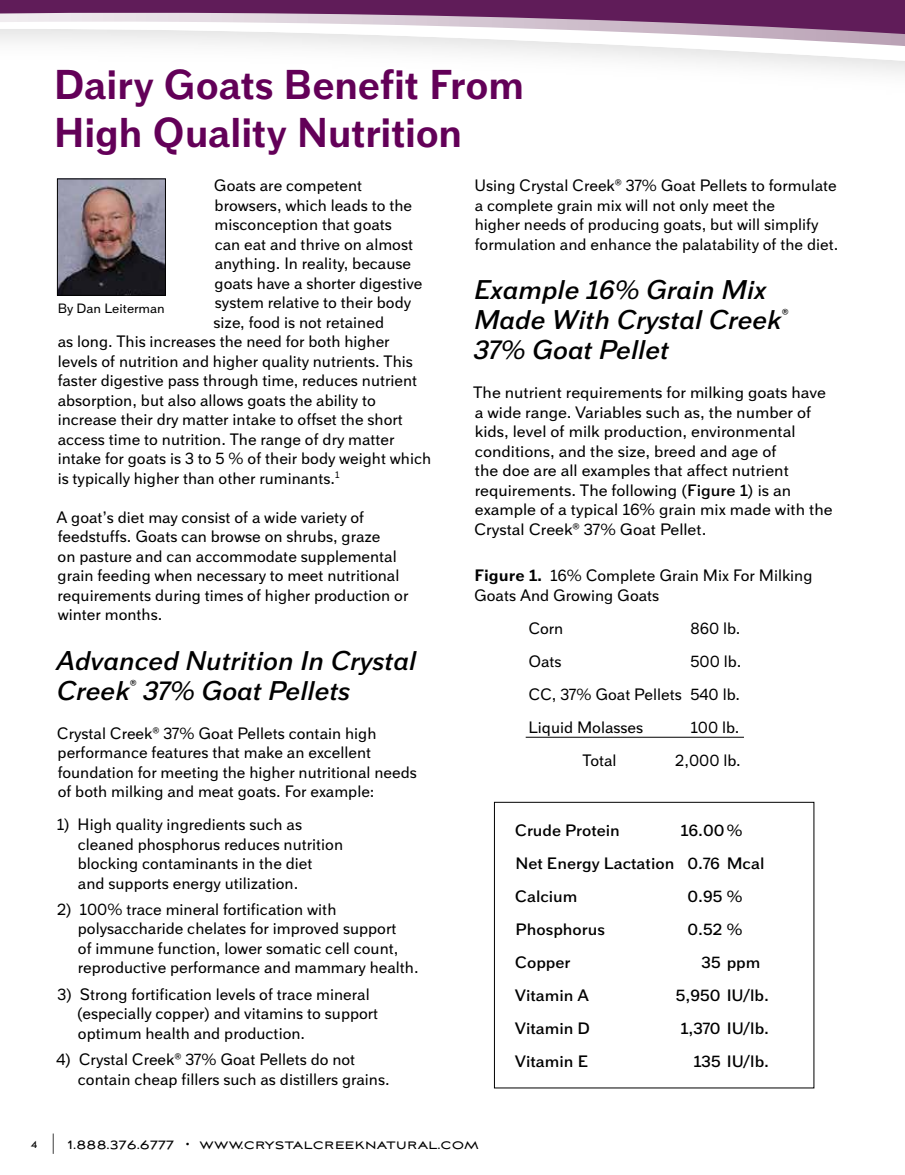
<style>
.page{position:relative;width:905px;height:1175px;background:#fff}
.page>*{position:absolute;margin:0;border:0;box-sizing:border-box;transform-origin:0 0}
.t1{font:700 41.55px/48px "Armitage";letter-spacing:-.015em;color:#630058;scale:.94 1}
.t2{font:italic 600 27px/30px "Armitage";color:#000}
.t3{font:16.5px/19.5px "Armitage";color:#000}
.t4{font:600 16.5px/33px "Armitage";color:#000}
.t5{font:15px "Aviano Sans";letter-spacing:.02em;color:#000}
.t6{font:13.5px "Armitage";color:#000}
.s1{font-weight:600}
.s2{font-weight:700}
.s3{font-size:12px}
.s4{font-weight:300;font-size:22.5px}
.s5{font-size:9px}
</style>
<div class="page">
<svg style="left:0;top:0;width:904px;height:296px"></svg>
<div style="left:494px;top:802px;width:320px;height:286px;border:1px solid #000"></div>
<img style="left:59px;top:181px;width:105px;height:112px">
<div style="left:57px;top:179px;width:109px;height:116px;border:1px solid #000"></div>
<hr style="left:525px;top:737px;width:219px;height:1px;background:#000">
<h1 class="t1" style="left:54px;top:60px;width:502px">Dairy Goats Benefit From<br>High Quality Nutrition</h1>
<p class="t3" style="left:214px;top:175px;width:150px">Goats are competent</p>
<p class="t3" style="left:215px;top:195px;width:199px">browsers, which leads to the</p>
<p class="t3" style="left:215px;top:214px;width:179px">misconception that goats</p>
<p class="t3" style="left:215px;top:234px;width:200px">can eat and thrive on almost</p>
<p class="t3" style="left:215px;top:253px;width:198px">anything. In reality, because</p>
<p class="t3" style="left:215px;top:273px;width:209px">goats have a shorter digestive</p>
<p class="t3" style="left:215px;top:292px;width:198px">system relative to their body</p>
<p class="t3" style="left:213px;top:312px;width:172px">size, food is not retained</p>
<p class="t3" style="left:58px;top:331px;width:333px">as long. This increases the need for both higher</p>
<p class="t3" style="left:58px;top:351px;width:356px">levels of nutrition and higher quality nutrients. This</p>
<p class="t3" style="left:58px;top:370px;width:361px">faster digestive pass through time, reduces nutrient</p>
<p class="t3" style="left:58px;top:390px;width:319px">absorption, but also allows goats the ability to</p>
<p class="t3" style="left:58px;top:409px;width:346px">increase their dry matter intake to offset the short</p>
<p class="t3" style="left:58px;top:429px;width:338px">access time to nutrition. The range of dry matter</p>
<p class="t3" style="left:58px;top:448px;width:375px">intake for goats is 3 to 5 % of their body weight which</p>
<p class="t3" style="left:58px;top:468px;width:283px">is typically higher than other ruminants.<sup>1</sup></p>
<p class="t3" style="left:56px;top:507px;width:353px">A goat’s diet may consist of a wide variety of feedstuffs. Goats can browse on shrubs, graze<br>on pasture and can accommodate supplemental grain feeding when necessary to meet nutritional requirements during times of higher production or winter months.</p>
<h2 class="t2" style="left:55px;top:644px;width:361px">Advanced Nutrition In Crystal<br>Creek<sup>®</sup> 37% Goat Pellets</h2>
<p class="t3" style="left:57px;top:722px;width:361px">Crystal Creek® 37% Goat Pellets contain high performance features that make an excellent foundation for meeting the higher nutritional needs of both milking and meat goats. For example:</p>
<p class="t3" style="left:78px;top:814px;width:267px;text-indent:-21px">1) High quality ingredients such as cleaned phosphorus reduces nutrition blocking contaminants in the diet and supports energy utilization.</p>
<p class="t3" style="left:78px;top:899px;width:342px;text-indent:-21px">2) 100% trace mineral fortification with polysaccharide chelates for improved support<br>of immune function, lower somatic cell count, reproductive performance and mammary health.</p>
<p class="t3" style="left:77px;top:983px;width:303px;text-indent:-19px">3) Strong fortification levels of trace mineral (especially copper) and vitamins to support optimum health and production.</p>
<p class="t3" style="left:78px;top:1049px;width:313px;text-indent:-21px">4) Crystal Creek® 37% Goat Pellets do not contain cheap fillers such as distillers grains.</p>
<p class="t3" style="left:474px;top:175px;width:365px">Using Crystal Creek® 37% Goat Pellets to formulate a complete grain mix will not only meet the<br>higher needs of producing goats, but will simplify formulation and enhance the palatability of the diet.</p>
<h2 class="t2" style="left:472px;top:274px;width:316px">Example 16% Grain Mix<br>Made With Crystal Creek<sup>®<br></sup>37% Goat Pellet</h2>
<p class="t3" style="left:473px;top:382px;width:361px">The nutrient requirements for milking goats have a wide range. Variables such as, the number of kids, level of milk production, environmental conditions, and the size, breed and age of<br>the doe are all examples that affect nutrient requirements. The following (<span class="s1">Figure 1</span>) is an example of a typical 16% grain mix made with the Crystal Creek® 37% Goat Pellet.</p>
<p class="t3" style="left:474px;top:565px;width:340px"><span class="s2">Figure 1.</span> 16% Complete Grain Mix For Milking<br>Goats And Growing Goats</p>
<p class="t3" style="left:528px;top:617px;width:36px">Corn</p>
<p class="t3" style="left:690px;top:617px;width:51px">860 lb.</p>
<p class="t3" style="left:528px;top:650px;width:35px">Oats</p>
<p class="t6" style="left:58px;top:300px;width:109px">By Dan Leiterman</p>
<p class="t3" style="left:528px;top:644px;width:214px;line-height:33px;text-align:justify;text-indent:162px">500 lb.<br>CC, 37% Goat Pellets 540 lb.<br>Liquid Molasses</p>
<p class="t3" style="left:690px;top:716px;width:50px">100 lb.</p>
<p class="t3" style="left:582px;top:749px;width:36px">Total</p>
<p class="t3" style="left:675px;top:749px;width:67px">2,000 lb.</p>
<p class="t4" style="left:515px;top:813px;width:107px">Crude Protein</p>
<p class="t4" style="left:515px;top:813px;width:251px;text-indent:165px">16.00 %<br>Net Energy Lactation 0.76 Mcal<br>Calcium</p>
<p class="t4" style="left:687px;top:879px;width:56px">0.95 %</p>
<p class="t4" style="left:515px;top:912px;width:91px">Phosphorus</p>
<p class="t4" style="left:687px;top:912px;width:56px">0.52 %</p>
<p class="t4" style="left:515px;top:945px;width:57px">Copper</p>
<p class="t4" style="left:701px;top:945px;width:60px">35 ppm</p>
<p class="t4" style="left:514px;top:978px;width:76px">Vitamin A</p>
<p class="t4" style="left:676px;top:978px;width:94px">5,950 IU/lb.</p>
<p class="t4" style="left:514px;top:1011px;width:77px">Vitamin D</p>
<p class="t4" style="left:680px;top:1011px;width:90px">1,370 IU/lb.</p>
<p class="t4" style="left:514px;top:1044px;width:75px">Vitamin E</p>
<p class="t4" style="left:693px;top:1044px;width:77px">135 IU/lb.</p>
<p class="t5" style="left:31px;top:1136px;width:449px"><span class="s3">4</span> <span class="s4">|</span> 1.888.376.6777 <span class="s5">•</span> www.crystalcreeknatural.com</p>
</div>
